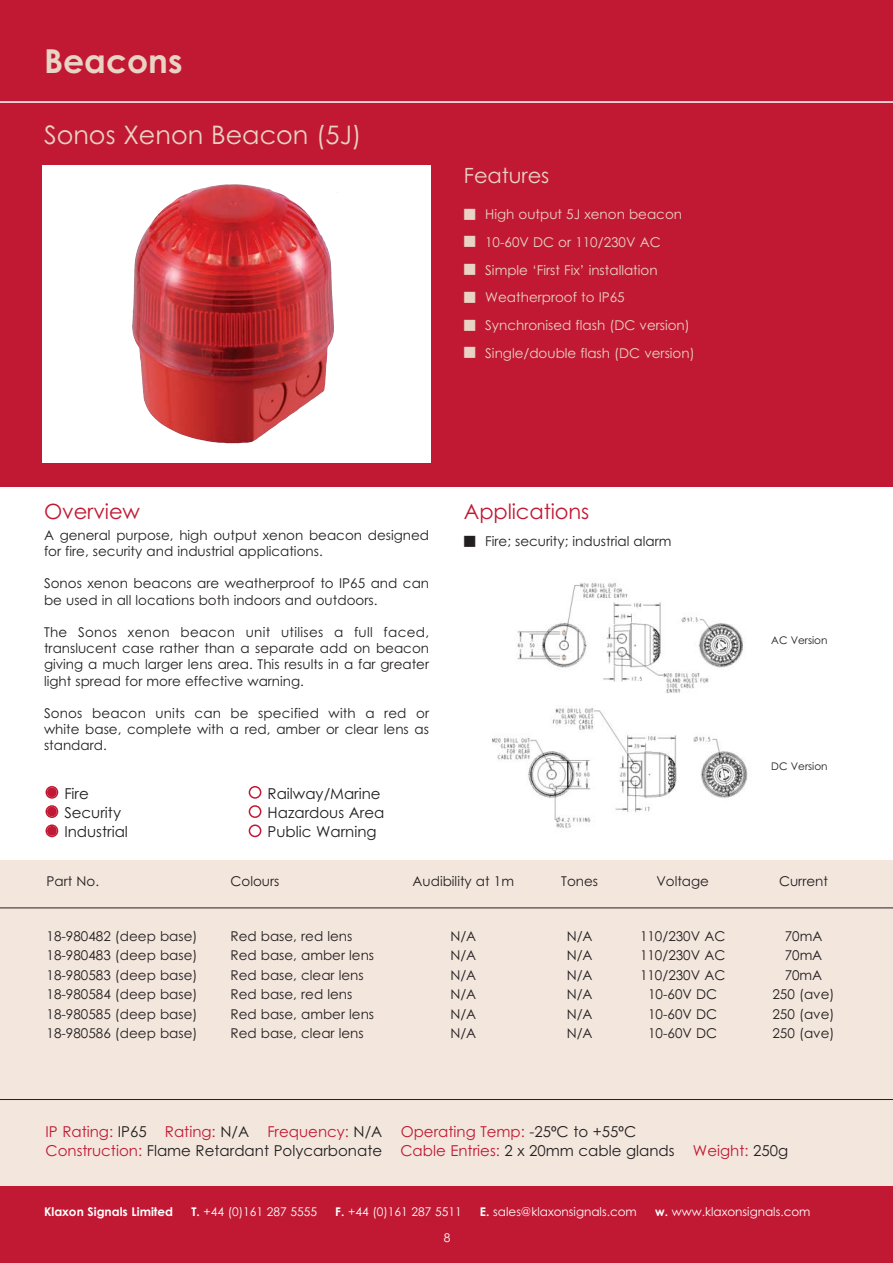
<style>
.page{position:relative;width:893px;height:1263px;background:#fff}
.page>*{position:absolute;margin:0;border:0;box-sizing:border-box;transform-origin:0 0}
.t1{font:700 33px "Century Gothic";color:#e8d3c4}
.t2{font:25.5px "Century Gothic";color:#e8d3c4}
.t3{font:21px "Century Gothic";letter-spacing:-.005em;color:#c11933}
.t4{font:21px "Century Gothic";letter-spacing:-.005em;color:#e8d3c4}
.t5{font:15px/19.5px "Century Gothic";color:#c11933}
.t6{font:15px/19.2px "Century Gothic";color:#231f20}
.t7{font:13.5px/16.2px "Century Gothic";color:#231f20}
.t8{font:13.5px "Century Gothic";color:#e8d3c4}
.t9{font:12px "Century Gothic";color:#fff}
.t10{font:700 12px "Century Gothic";color:#fff}
.t11{font:10.5px "Century Gothic";color:#231f20}
.s1{color:#231f20}
.s2{font-family:"Arial";color:#231f20}
.s3{font-weight:700}
</style>
<div class="page">
<div style="left:0;top:860px;width:892px;height:328px;background:#f3e6dd"></div>
<div style="left:0;top:0;width:892px;height:486px;background:#c11933"></div>
<svg style="left:43px;top:166px;width:388px;height:297px;background:#e9bcbd"></svg>
<hr style="left:0;top:908px;width:892px;height:1px;background:#231f20">
<hr style="left:0;top:1099px;width:892px;height:1px;background:#231f20">
<hr style="left:0;top:101px;width:892px;height:2px;background:#fff">
<div style="left:0;top:1186px;width:892px;height:77px;background:#c11933"></div>
<svg style="left:249px;top:824px;width:12px;height:13px"></svg>
<svg style="left:249px;top:805px;width:12px;height:13px"></svg>
<svg style="left:46px;top:824px;width:12px;height:13px"></svg>
<svg style="left:46px;top:805px;width:12px;height:13px"></svg>
<svg style="left:46px;top:786px;width:12px;height:13px"></svg>
<svg style="left:249px;top:786px;width:12px;height:13px"></svg>
<img style="left:132px;top:186px;width:77px;height:141px">
<img style="left:492px;top:706px;width:256px;height:122px">
<img style="left:517px;top:582px;width:227px;height:111px">
<p class="t1" style="left:44px;top:49px;width:140px">Beacons</p>
<p class="t2" style="left:44px;top:125px;width:319px">Sonos Xenon Beacon (5J)</p>
<p class="t4" style="left:464px;top:167px;width:87px">Features</p>
<p class="t8" style="left:464px;top:209px;width:220px">■ High output 5J xenon beacon</p>
<p class="t8" style="left:464px;top:237px;width:198px">■ 10-60V DC or 110/230V AC</p>
<p class="t8" style="left:464px;top:265px;width:195px">■ Simple ‘First Fix’ installation</p>
<p class="t8" style="left:464px;top:292px;width:162px">■ Weatherproof to IP65</p>
<p class="t8" style="left:464px;top:320px;width:227px">■ Synchronised flash (DC version)</p>
<p class="t8" style="left:464px;top:348px;width:232px">■ Single/double flash (DC version)</p>
<p class="t3" style="left:44px;top:504px;width:97px">Overview</p>
<p class="t7" style="left:44px;top:528px;width:387px">A general purpose, high output xenon beacon designed for fire, security and industrial applications.</p>
<p class="t7" style="left:44px;top:577px;width:387px">Sonos xenon beacons are weatherproof to IP65 and can be used in all locations both indoors and outdoors.</p>
<p class="t7" style="left:44px;top:625px;width:387px;text-align:justify">The Sonos xenon beacon unit utilises a full faced, translucent case rather than a separate add on beacon giving a much larger lens area. This results in a far greater light spread for more effective warning.</p>
<p class="t7" style="left:44px;top:706px;width:387px;text-align:justify">Sonos beacon units can be specified with a red or white base, complete with a red, amber or clear lens as standard.</p>
<p class="t6" style="left:64px;top:785px;width:65px">Fire<br>Security<br>Industrial</p>
<p class="t6" style="left:268px;top:785px;width:118px">Railway/Marine<br>Hazardous Area<br>Public Warning</p>
<p class="t3" style="left:464px;top:504px;width:127px">Applications</p>
<p class="t7" style="left:464px;top:535px;width:209px">■ Fire; security; industrial alarm</p>
<p class="t11" style="left:771px;top:636px;width:58px">AC Version</p>
<p class="t11" style="left:771px;top:763px;width:58px">DC Version</p>
<p class="t7" style="left:47px;top:874px;width:54px">Part No.</p>
<p class="t7" style="left:231px;top:874px;width:50px">Colours</p>
<p class="t7" style="left:413px;top:874px;width:103px">Audibility at 1m</p>
<p class="t7" style="left:561px;top:874px;width:38px">Tones</p>
<p class="t7" style="left:656px;top:874px;width:54px">Voltage</p>
<p class="t7" style="left:779px;top:874px;width:50px">Current</p>
<p class="t7" style="left:47px;top:929px;width:152px">18-980482 (deep base)</p>
<p class="t7" style="left:231px;top:929px;width:123px">Red base, red lens</p>
<p class="t7" style="left:450px;top:929px;width:27px">N/A</p>
<p class="t7" style="left:567px;top:929px;width:27px">N/A</p>
<p class="t7" style="left:640px;top:929px;width:87px">110/230V AC</p>
<p class="t7" style="left:785px;top:929px;width:39px">70mA</p>
<p class="t7" style="left:47px;top:949px;width:152px">18-980483 (deep base)</p>
<p class="t7" style="left:231px;top:949px;width:145px">Red base, amber lens</p>
<p class="t7" style="left:450px;top:949px;width:27px">N/A</p>
<p class="t7" style="left:567px;top:949px;width:27px">N/A</p>
<p class="t7" style="left:640px;top:949px;width:87px">110/230V AC</p>
<p class="t7" style="left:785px;top:949px;width:39px">70mA</p>
<p class="t7" style="left:47px;top:968px;width:152px">18-980583 (deep base)</p>
<p class="t7" style="left:231px;top:968px;width:135px">Red base, clear lens</p>
<p class="t7" style="left:450px;top:968px;width:27px">N/A</p>
<p class="t7" style="left:567px;top:968px;width:27px">N/A</p>
<p class="t7" style="left:640px;top:968px;width:87px">110/230V AC</p>
<p class="t7" style="left:785px;top:968px;width:39px">70mA</p>
<p class="t7" style="left:47px;top:988px;width:152px">18-980584 (deep base)</p>
<p class="t7" style="left:231px;top:988px;width:123px">Red base, red lens</p>
<p class="t7" style="left:450px;top:988px;width:27px">N/A</p>
<p class="t7" style="left:567px;top:988px;width:27px">N/A</p>
<p class="t7" style="left:648px;top:988px;width:71px">10-60V DC</p>
<p class="t7" style="left:772px;top:988px;width:63px">250 (ave)</p>
<p class="t7" style="left:47px;top:1007px;width:152px">18-980585 (deep base)</p>
<p class="t7" style="left:231px;top:1007px;width:145px">Red base, amber lens</p>
<p class="t7" style="left:450px;top:1007px;width:27px">N/A</p>
<p class="t7" style="left:567px;top:1007px;width:27px">N/A</p>
<p class="t7" style="left:648px;top:1007px;width:71px">10-60V DC</p>
<p class="t7" style="left:772px;top:1007px;width:63px">250 (ave)</p>
<p class="t7" style="left:47px;top:1027px;width:152px">18-980586 (deep base)</p>
<p class="t7" style="left:231px;top:1027px;width:135px">Red base, clear lens</p>
<p class="t7" style="left:450px;top:1027px;width:27px">N/A</p>
<p class="t7" style="left:567px;top:1027px;width:27px">N/A</p>
<p class="t7" style="left:648px;top:1027px;width:71px">10-60V DC</p>
<p class="t7" style="left:772px;top:1027px;width:63px">250 (ave)</p>
<p class="t5" style="left:46px;top:1123px;width:744px">IP Rating: <span class="s1">IP65</span> Rating: <span class="s1">N/A</span> Frequency: <span class="s1">N/A</span> Operating Temp: <span class="s1">-25</span><span class="s2">º</span><span class="s1">C to +55</span><span class="s2">º</span><span class="s1">C<br></span>Construction: <span class="s1">Flame Retardant Polycarbonate</span> Cable Entries: <span class="s1">2 x 20mm cable glands</span> Weight: <span class="s1">250g</span></p>
<p class="t10" style="left:44px;top:1207px;width:131px">Klaxon Signals Limited</p>
<p class="t9" style="left:191px;top:1207px;width:127px"><span class="s3">T.</span> +44 (0)161 287 5555</p>
<p class="t9" style="left:335px;top:1207px;width:128px"><span class="s3">F.</span> +44 (0)161 287 5511</p>
<p class="t9" style="left:480px;top:1207px;width:158px"><span class="s3">E.</span> sales@klaxonsignals.com</p>
<p class="t9" style="left:655px;top:1207px;width:157px"><span class="s3">w.</span> www.klaxonsignals.com</p>
<p class="t9" style="left:444px;top:1233px;width:8px">8</p>
</div>
